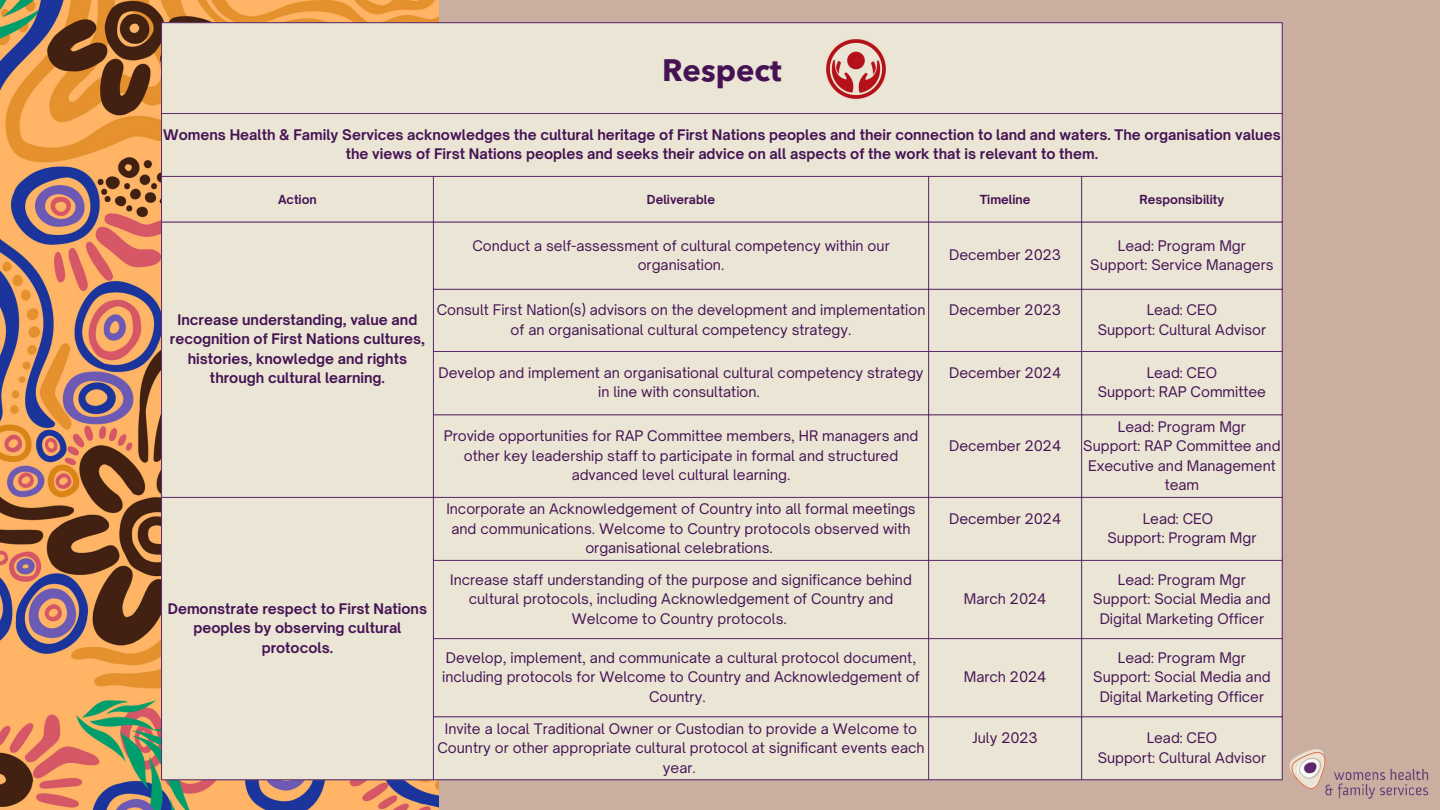
<style>
.page{position:relative;width:1440px;height:810px;background:#caafa0}
.page>*{position:absolute;margin:0;border:0;box-sizing:border-box;transform-origin:0 0}
.t1{font:700 31px "Avenir Next Thai Modern";color:#451354}
.t2{font:14px/19.5px "Open Sauce One";color:#451354;text-align:center}
.t3{font:700 14px/19.5px "Open Sauce One";color:#451354;text-align:center}
.t4{font:700 12px "Open Sauce One";color:#451354}
</style>
<div class="page">
<img style="left:0;top:0;width:439px;height:810px">
<div style="left:162px;top:23px;width:1120px;height:757px;background:#eae5d5"></div>
<hr style="left:161px;top:23px;width:1px;height:757px;background:#5e2b6d">
<hr style="left:433px;top:177px;width:1px;height:603px;background:#5e2b6d">
<hr style="left:928px;top:177px;width:1px;height:603px;background:#5e2b6d">
<hr style="left:1081px;top:177px;width:1px;height:603px;background:#5e2b6d">
<hr style="left:1282px;top:23px;width:1px;height:757px;background:#5e2b6d">
<hr style="left:161px;top:22px;width:1121px;height:1px;background:#5e2b6d">
<hr style="left:161px;top:113px;width:1121px;height:1px;background:#5e2b6d">
<hr style="left:161px;top:176px;width:1121px;height:1px;background:#5e2b6d">
<hr style="left:161px;top:222px;width:1121px;height:1px;background:#5e2b6d">
<hr style="left:433px;top:289px;width:849px;height:1px;background:#5e2b6d">
<hr style="left:433px;top:351px;width:849px;height:1px;background:#5e2b6d">
<hr style="left:433px;top:415px;width:849px;height:1px;background:#5e2b6d">
<hr style="left:161px;top:497px;width:1121px;height:1px;background:#5e2b6d">
<hr style="left:433px;top:560px;width:849px;height:1px;background:#5e2b6d">
<hr style="left:433px;top:638px;width:849px;height:1px;background:#5e2b6d">
<hr style="left:433px;top:717px;width:849px;height:1px;background:#5e2b6d">
<hr style="left:161px;top:780px;width:1121px;height:1px;background:#5e2b6d">
<img style="left:1289px;top:750px;width:140px;height:48px">
<img style="left:810px;top:22px;width:93px;height:93px">
<p class="t1" style="left:662px;top:46px;width:121px">Respect</p>
<p class="t3" style="left:163px;top:125px;width:1119px">Womens Health &amp; Family Services acknowledges the cultural heritage of First Nations peoples and their connection to land and waters. The organisation values the views of First Nations peoples and seeks their advice on all aspects of the work that is relevant to them.</p>
<p class="t4" style="left:278px;top:192px;width:40px">Action</p>
<p class="t4" style="left:647px;top:192px;width:70px">Deliverable</p>
<p class="t4" style="left:980px;top:192px;width:52px">Timeline</p>
<p class="t4" style="left:1140px;top:192px;width:86px">Responsibility</p>
<p class="t2" style="left:472px;top:236px;width:419px">Conduct a self-assessment of cultural competency within our organisation.</p>
<p class="t2" style="left:949px;top:245px;width:114px">December 2023</p>
<p class="t2" style="left:1118px;top:236px;width:129px">Lead: Program Mgr</p>
<p class="t2" style="left:1090px;top:255px;width:185px">Support: Service Managers</p>
<p class="t3" style="left:170px;top:310px;width:257px">Increase understanding, value and recognition of First Nations cultures, histories, knowledge and rights through cultural learning.</p>
<p class="t3" style="left:168px;top:599px;width:261px">Demonstrate respect to First Nations peoples by observing cultural protocols.</p>
<p class="t2" style="left:437px;top:300px;width:490px">Consult First Nation(s) advisors on the development and implementation of an organisational cultural competency strategy.</p>
<p class="t2" style="left:949px;top:300px;width:114px">December 2023</p>
<p class="t2" style="left:1147px;top:300px;width:72px">Lead: CEO</p>
<p class="t2" style="left:1098px;top:319px;width:170px">Support: Cultural Advisor</p>
<p class="t2" style="left:439px;top:363px;width:487px">Develop and implement an organisational cultural competency strategy in line with consultation.</p>
<p class="t2" style="left:949px;top:363px;width:114px">December 2024</p>
<p class="t2" style="left:1147px;top:363px;width:72px">Lead: CEO</p>
<p class="t2" style="left:1098px;top:382px;width:170px">Support: RAP Committee</p>
<p class="t2" style="left:444px;top:426px;width:476px">Provide opportunities for RAP Committee members, HR managers and other key leadership staff to participate in formal and structured advanced level cultural learning.</p>
<p class="t2" style="left:949px;top:436px;width:114px">December 2024</p>
<p class="t2" style="left:1118px;top:417px;width:129px">Lead: Program Mgr</p>
<p class="t2" style="left:1083px;top:436px;width:199px">Support: RAP Committee and<br>Executive and Management team</p>
<p class="t2" style="left:446px;top:499px;width:471px">Incorporate an Acknowledgement of Country into all formal meetings and communications. Welcome to Country protocols observed with organisational celebrations.</p>
<p class="t2" style="left:949px;top:509px;width:114px">December 2024</p>
<p class="t2" style="left:1143px;top:509px;width:72px">Lead: CEO</p>
<p class="t2" style="left:1107px;top:528px;width:151px">Support: Program Mgr</p>
<p class="t2" style="left:450px;top:570px;width:463px">Increase staff understanding of the purpose and significance behind cultural protocols, including Acknowledgement of Country and<br>Welcome to Country protocols.</p>
<p class="t2" style="left:442px;top:648px;width:479px">Develop, implement, and communicate a cultural protocol document, including protocols for Welcome to Country and Acknowledgement of<br>Country.</p>
<p class="t2" style="left:964px;top:589px;width:84px">March 2024</p>
<p class="t2" style="left:964px;top:667px;width:84px">March 2024</p>
<p class="t2" style="left:1118px;top:570px;width:129px">Lead: Program Mgr</p>
<p class="t2" style="left:1093px;top:589px;width:179px">Support: Social Media and<br>Digital Marketing Officer</p>
<p class="t2" style="left:1118px;top:648px;width:129px">Lead: Program Mgr</p>
<p class="t2" style="left:1093px;top:667px;width:179px">Support: Social Media and<br>Digital Marketing Officer</p>
<p class="t2" style="left:437px;top:718px;width:489px">Invite a local Traditional Owner or Custodian to provide a Welcome to<br>Country or other appropriate cultural protocol at significant events each year.</p>
<p class="t2" style="left:972px;top:728px;width:67px">July 2023</p>
<p class="t2" style="left:1147px;top:728px;width:72px">Lead: CEO</p>
<p class="t2" style="left:1098px;top:748px;width:170px">Support: Cultural Advisor</p>
</div>
